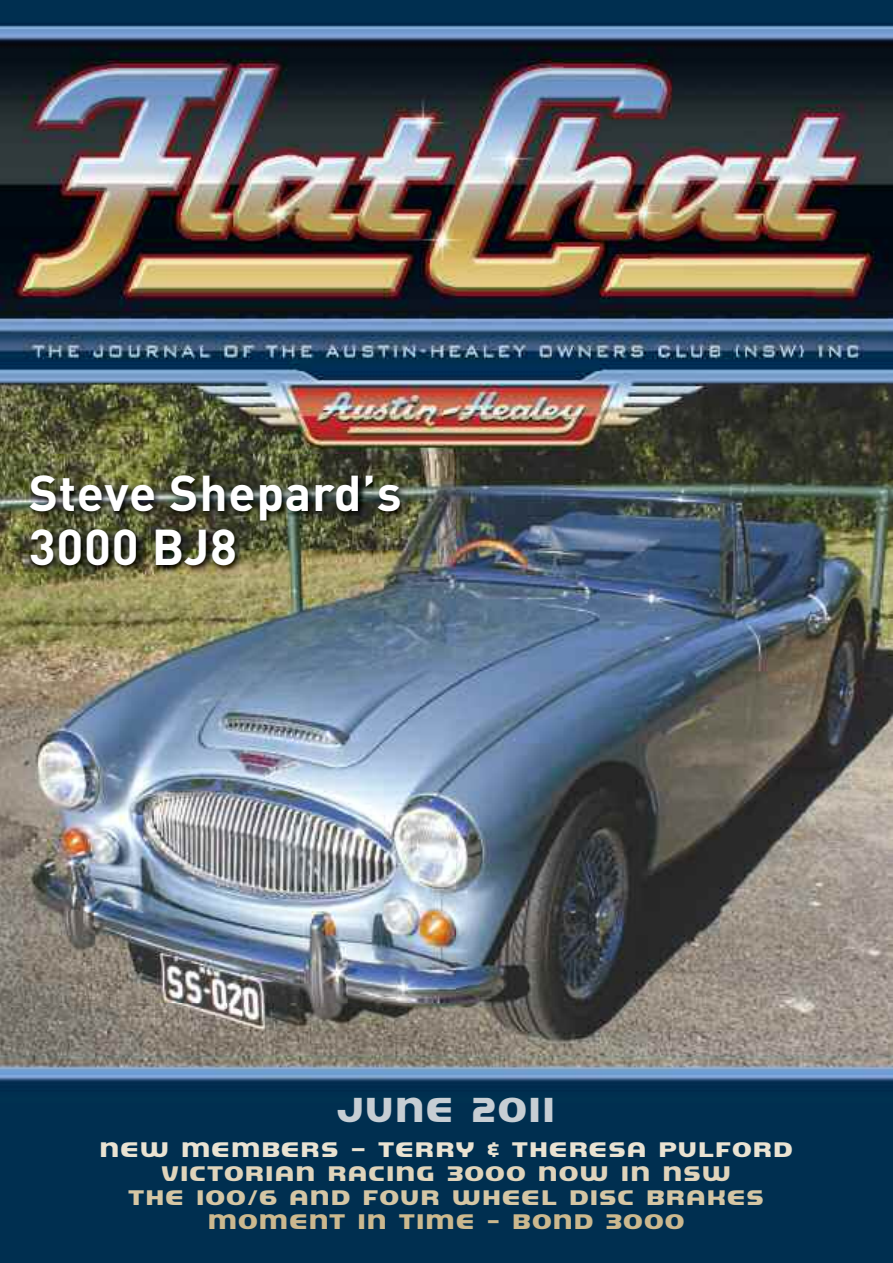
<style>
.page{position:relative;width:893px;height:1263px;background:#fff}
.page>*{position:absolute;margin:0;border:0;box-sizing:border-box;transform-origin:0 0}
.t1{font:700 49.65px/53.8px "DIN";letter-spacing:.015em;color:#fff}
.t2{font:34.5px "Dairyland";letter-spacing:.05em;color:#c7ced4;scale:.9 1}
.t3{font:21px "Dairyland";letter-spacing:.05em;color:#eae3d2}
.t4{font:21px "Dairyland";letter-spacing:.05em;color:#d5c6a4}
.t5{font:21px "Dairyland";letter-spacing:.05em;color:#e0d4bb}
.t6{font:21px "Dairyland";letter-spacing:.05em;color:#cbb88e}
</style>
<div class="page">
<img style="left:0;top:0;width:893px;height:1263px">
<img style="left:0;top:454px;width:456px;height:548px">
<h1 class="t1" style="left:29px;top:467px;width:374px">Steve Shepard’s<br>3000 BJ8</h1>
<h2 class="t2" style="left:337px;top:1097px;width:244px">JUNE 2011</h2>
<p class="t3" style="left:99px;top:1142px;width:695px">NEW MEMBERS - TERRY &amp; THERESA PULFORD</p>
<p class="t5" style="left:161px;top:1166px;width:572px">VICTORIAN RACING 3000 NOW IN NSW</p>
<p class="t4" style="left:128px;top:1190px;width:637px">THE 100/6 AND FOUR WHEEL DISC BRAKES</p>
<p class="t6" style="left:208px;top:1214px;width:478px">MOMENT IN TIME – B0ND 3000</p>
</div>
